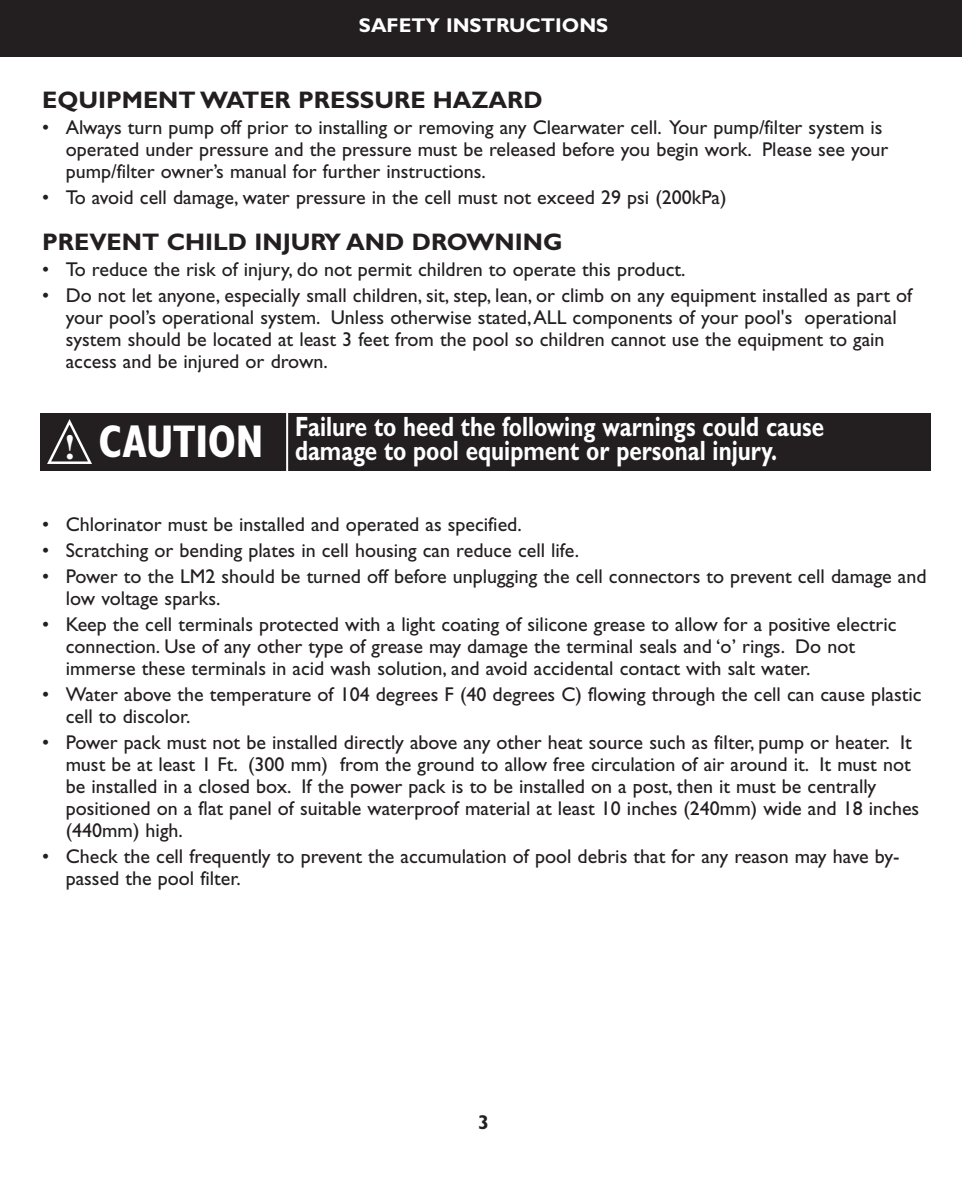
<style>
.page{position:relative;width:962px;height:1190px;background:#fff}
.page>*{position:absolute;margin:0;border:0;box-sizing:border-box;transform-origin:0 0}
.t1{font:700 condensed 46px "Gill Sans";letter-spacing:-.015em;color:#fff}
.t2{font:700 35px "Times";color:#fff}
.t3{font:700 28px "Gill Sans";color:#fff;scale:.8 1}
.t4{font:700 24px "Gill Sans";color:#231f20}
.t5{font:20px/22px "Gill Sans";color:#231f20}
.t6{font:700 20px "Gill Sans";color:#fff}
.t7{font:700 20px "Gill Sans";color:#231f20}
</style>
<div class="page">
<div style="left:0;top:0;width:962px;height:57px;background:#231f20"></div>
<div style="left:40px;top:413px;width:890px;height:58px;background:#231f20"></div>
<svg style="left:47px;top:419px;width:45px;height:45px"></svg>
<hr style="left:286px;top:410px;width:2px;height:62px;background:#fff">
<p class="t6" style="left:359px;top:18px;width:251px">SAFETY INSTRUCTIONS</p>
<p class="t4" style="left:42px;top:92px;width:502px">EQUIPMENT WATER PRESSURE HAZARD</p>
<p class="t5" style="left:66px;top:119px;width:824px;text-indent:-24px">• Always turn pump off prior to installing or removing any Clearwater cell. Your pump/filter system is operated under pressure and the pressure must be released before you begin work. Please see your pump/filter owner’s manual for further instructions.</p>
<p class="t5" style="left:42px;top:189px;width:686px">• To avoid cell damage, water pressure in the cell must not exceed 29 psi (200kPa)</p>
<p class="t4" style="left:42px;top:234px;width:522px">PREVENT CHILD INJURY AND DROWNING</p>
<p class="t5" style="left:42px;top:261px;width:645px">• To reduce the risk of injury, do not permit children to operate this product.</p>
<p class="t5" style="left:66px;top:287px;width:848px;text-indent:-24px">• Do not let anyone, especially small children, sit, step, lean, or climb on any equipment installed as part of your pool’s operational system. Unless otherwise stated,ALL components of your pool's operational system should be located at least 3 feet from the pool so children cannot use the equipment to gain access and be injured or drown.</p>
<h1 class="t1" style="left:99px;top:426px;width:167px">CAUTION</h1>
<h3 class="t3" style="left:295px;top:417px;width:663px">Failure to heed the following warnings could cause</h3>
<h2 class="t2" style="left:64px;top:434px;width:13px">!</h2>
<h3 class="t3" style="left:295px;top:441px;width:604px">damage to pool equipment or personal injury.</h3>
<p class="t5" style="left:42px;top:516px;width:481px">• Chlorinator must be installed and operated as specified.</p>
<p class="t5" style="left:42px;top:542px;width:538px">• Scratching or bending plates in cell housing can reduce cell life.</p>
<p class="t5" style="left:66px;top:568px;width:862px;text-indent:-24px">• Power to the LM2 should be turned off before unplugging the cell connectors to prevent cell damage and low voltage sparks.</p>
<p class="t5" style="left:66px;top:616px;width:832px;text-indent:-24px">• Keep the cell terminals protected with a light coating of silicone grease to allow for a positive electric connection. Use of any other type of grease may damage the terminal seals and ‘o’ rings. Do not immerse these terminals in acid wash solution, and avoid accidental contact with salt water.</p>
<p class="t5" style="left:66px;top:686px;width:857px;text-indent:-24px">• Water above the temperature of 104 degrees F (40 degrees C) flowing through the cell can cause plastic cell to discolor.</p>
<p class="t5" style="left:66px;top:734px;width:855px;text-indent:-24px">• Power pack must not be installed directly above any other heat source such as filter, pump or heater. It must be at least 1 Ft. (300 mm) from the ground to allow free circulation of air around it. It must not be installed in a closed box. If the power pack is to be installed on a post, then it must be centrally positioned on a flat panel of suitable waterproof material at least 10 inches (240mm) wide and 18 inches (440mm) high.</p>
<p class="t5" style="left:66px;top:848px;width:836px;text-indent:-24px">• Check the cell frequently to prevent the accumulation of pool debris that for any reason may have by&shy;passed the pool filter.</p>
<p class="t7" style="left:478px;top:1116px;width:13px">3</p>
</div>
